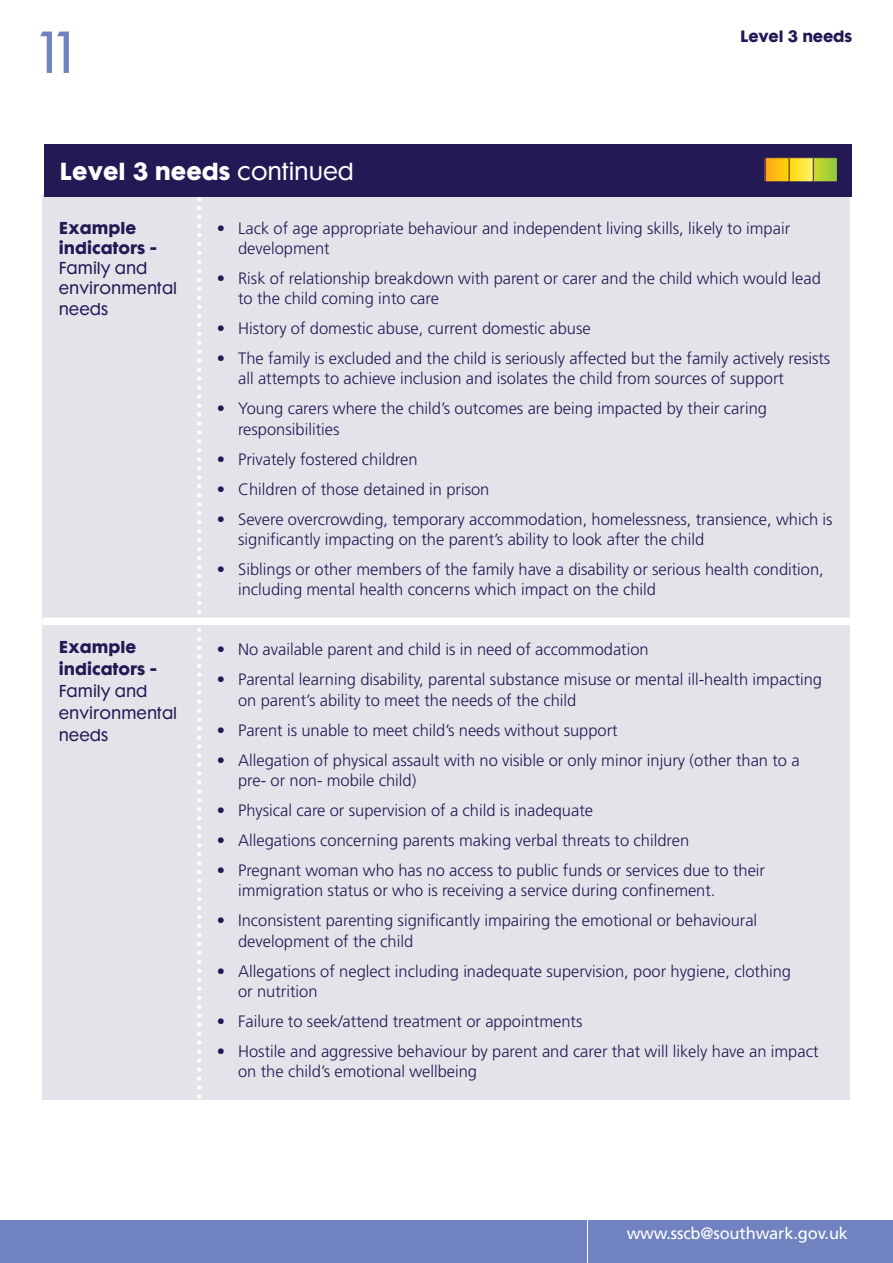
<style>
.page{position:relative;width:893px;height:1263px;background:#fff}
.page>*{position:absolute;margin:0;border:0;box-sizing:border-box;transform-origin:0 0}
.t1{font:54px "Cg Futura Maxi";color:#7082c0}
.t2{font:700 22.5px "Cg Futura Maxi";color:#fff}
.t3{font:300 16.5px/20.2px "Frutiger";color:#241855}
.t4{font:16.5px "Frutiger";letter-spacing:-.01em;color:#fff}
.t5{font:15.75px/20.2px "Cg Futura Maxi";letter-spacing:.005em;color:#241855}
.t6{font:700 15.75px/20.2px "Cg Futura Maxi";letter-spacing:.005em;color:#241855}
.t7{font:700 15px "Cg Futura Maxi";letter-spacing:-.01em;color:#241855}
.s1{font-weight:400}
</style>
<div class="page">
<div style="left:0;top:1220px;width:893px;height:43px;background:#7082c0"></div>
<hr style="left:587px;top:1220px;width:1px;height:43px;background:#fff">
<div style="left:43px;top:194px;width:807px;height:906px;background:#e5e3e9"></div>
<svg style="left:197px;top:197px;width:4px;height:902px"></svg>
<div style="left:44px;top:145px;width:808px;height:52px;background:#241855"></div>
<svg style="left:814px;top:157px;width:23px;height:25px"></svg>
<div style="left:789px;top:158px;width:24px;height:24px;background:linear-gradient(to right,#ffda05,#fff06a)"></div>
<div style="left:789px;top:157px;width:25px;height:25px;border:1px solid #241855"></div>
<svg style="left:767px;top:159px;width:20px;height:21px"></svg>
<div style="left:765px;top:157px;width:24px;height:25px;border:1px solid #241855"></div>
<svg style="left:765px;top:157px;width:1px;height:25px"></svg>
<div style="left:43px;top:617px;width:832px;height:8px;background:#fff"></div>
<h1 class="t1" style="left:40px;top:32px;width:35px">11</h1>
<p class="t7" style="left:740px;top:30px;width:114px">Level 3 needs</p>
<h2 class="t2" style="left:60px;top:162px;width:296px">Level 3 needs <span class="s1">continued</span></h2>
<p class="t6" style="left:59px;top:219px;width:100px">Example indicators -</p>
<p class="t5" style="left:59px;top:260px;width:120px">Family and environmental needs</p>
<p class="t6" style="left:59px;top:638px;width:100px;line-height:21.9px">Example indicators -</p>
<p class="t5" style="left:59px;top:682px;width:120px;line-height:21.9px">Family and environmental needs</p>
<p class="t3" style="left:238px;top:219px;width:553px;text-indent:-21px">• Lack of age appropriate behaviour and independent living skills, likely to impair development</p>
<p class="t3" style="left:238px;top:269px;width:584px;text-indent:-21px">• Risk of relationship breakdown with parent or carer and the child which would lead to the child coming into care</p>
<p class="t3" style="left:217px;top:319px;width:375px">• History of domestic abuse, current domestic abuse</p>
<p class="t3" style="left:238px;top:349px;width:594px;text-indent:-21px">• The family is excluded and the child is seriously affected but the family actively resists all attempts to achieve inclusion and isolates the child from sources of support</p>
<p class="t3" style="left:238px;top:400px;width:530px;text-indent:-21px">• Young carers where the child’s outcomes are being impacted by their caring responsibilities</p>
<p class="t3" style="left:217px;top:450px;width:202px">• Privately fostered children</p>
<p class="t3" style="left:217px;top:480px;width:274px">• Children of those detained in prison</p>
<p class="t3" style="left:238px;top:510px;width:596px;text-indent:-21px">• Severe overcrowding, temporary accommodation, homelessness, transience, which is significantly impacting on the parent’s ability to look after the child</p>
<p class="t3" style="left:238px;top:560px;width:587px;text-indent:-21px">• Siblings or other members of the family have a disability or serious health condition, including mental health concerns which impact on the child</p>
<p class="t3" style="left:217px;top:641px;width:433px">• No available parent and child is in need of accommodation</p>
<p class="t3" style="left:238px;top:671px;width:585px;text-indent:-21px">• Parental learning disability, parental substance misuse or mental ill-health impacting on parent’s ability to meet the needs of the child</p>
<p class="t3" style="left:217px;top:721px;width:402px">• Parent is unable to meet child’s needs without support</p>
<p class="t3" style="left:238px;top:751px;width:563px;text-indent:-21px">• Allegation of physical assault with no visible or only minor injury (other than to a pre- or non- mobile child)</p>
<p class="t3" style="left:217px;top:801px;width:378px">• Physical care or supervision of a child is inadequate</p>
<p class="t3" style="left:217px;top:831px;width:474px">• Allegations concerning parents making verbal threats to children</p>
<p class="t3" style="left:238px;top:861px;width:528px;text-indent:-21px">• Pregnant woman who has no access to public funds or services due to their immigration status or who is receiving a service during confinement.</p>
<p class="t3" style="left:238px;top:912px;width:521px;text-indent:-21px">• Inconsistent parenting significantly impairing the emotional or behavioural development of the child</p>
<p class="t3" style="left:238px;top:962px;width:554px;text-indent:-21px">• Allegations of neglect including inadequate supervision, poor hygiene, clothing or nutrition</p>
<p class="t3" style="left:217px;top:1012px;width:367px">• Failure to seek/attend treatment or appointments</p>
<p class="t3" style="left:238px;top:1042px;width:582px;text-indent:-21px">• Hostile and aggressive behaviour by parent and carer that will likely have an impact on the child’s emotional wellbeing</p>
<p class="t4" style="left:627px;top:1226px;width:223px">www.sscb@southwark.gov.uk</p>
</div>
